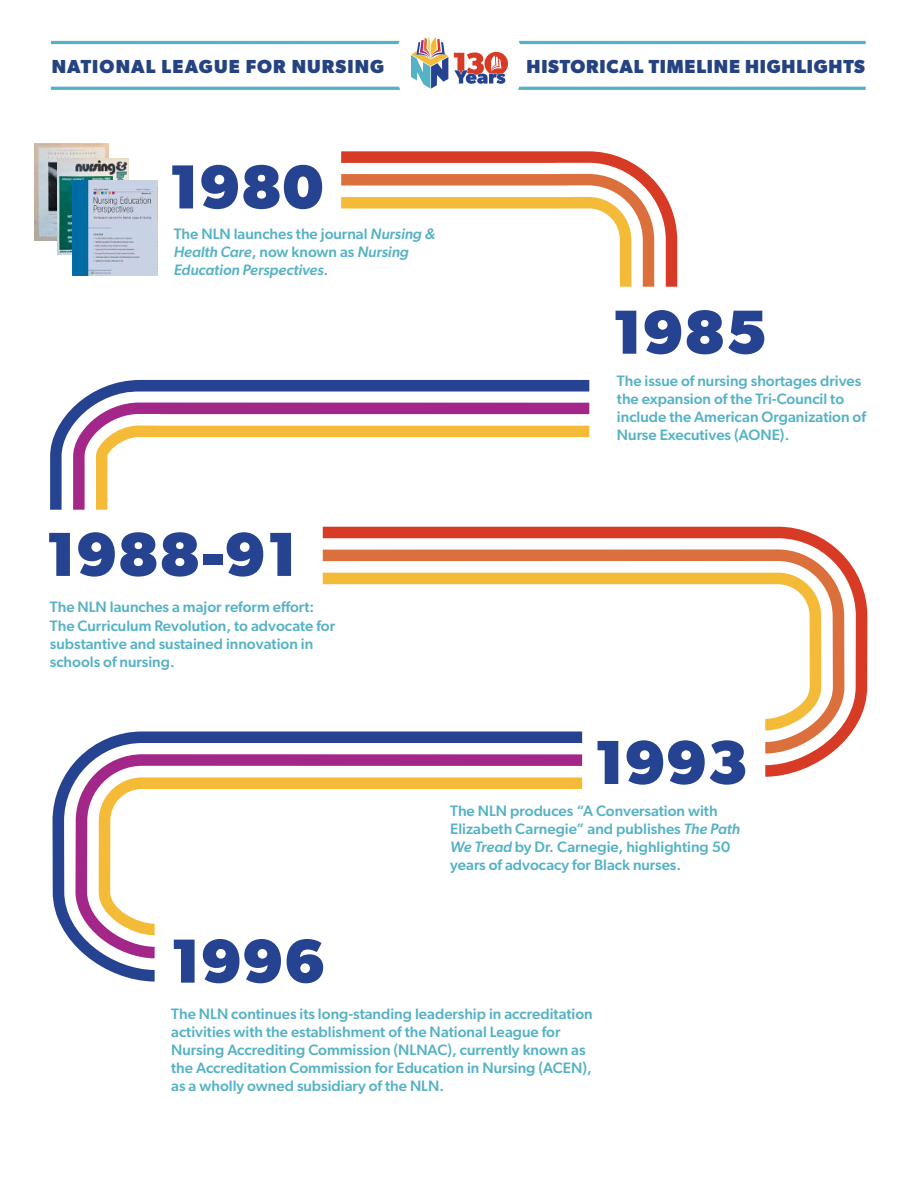
<style>
.page{position:relative;width:918px;height:1188px;background:#fff}
.page>*{position:absolute;margin:0;border:0;box-sizing:border-box;transform-origin:0 0}
.t1{font:700 62.4px "Gibson";color:#264391}
.t2{font:700 18.9px "Gibson";letter-spacing:.04em;color:#254380}
.t3{font:700 18.9px "Gibson";letter-spacing:.06em;color:#254380}
.t4{font:500 15.15px/18.1px "Gibson";color:#55b2c5}
.t5{font:italic 500 15.15px/18.1px "Gibson";color:#55b2c5}
.s1{font-style:normal}
.s2{font-style:italic}
</style>
<div class="page">
<svg style="left:51px;top:41px;width:349px;height:3px"></svg>
<svg style="left:51px;top:87px;width:349px;height:3px"></svg>
<svg style="left:519px;top:41px;width:347px;height:3px"></svg>
<svg style="left:518px;top:87px;width:348px;height:3px"></svg>
<svg style="left:411px;top:37px;width:37px;height:52px"></svg>
<svg style="left:454px;top:52px;width:54px;height:32px"></svg>
<svg style="left:341px;top:151px;width:336px;height:136px"></svg>
<svg style="left:50px;top:380px;width:539px;height:130px"></svg>
<svg style="left:323px;top:527px;width:544px;height:250px"></svg>
<svg style="left:53px;top:731px;width:529px;height:251px"></svg>
<img style="left:35px;top:143px;width:73px;height:97px">
<img style="left:57px;top:158px;width:72px;height:97px">
<img style="left:73px;top:180px;width:84px;height:96px">
<p class="t3" style="left:52px;top:55px;width:334px">NATIONAL LEAGUE FOR NURSING</p>
<p class="t2" style="left:527px;top:55px;width:340px">HISTORICAL TIMELINE HIGHLIGHTS</p>
<h1 class="t1" style="left:168px;top:150px;width:157px">1980</h1>
<p class="t5" style="left:174px;top:224px;width:263px"><span class="s1">The NLN launches the journal</span> Nursing &amp;<br>Health Care<span class="s1">, now known as</span> Nursing<br>Education Perspectives.</p>
<h1 class="t1" style="left:611px;top:295px;width:157px">1985</h1>
<p class="t4" style="left:617px;top:371px;width:251px">The issue of nursing shortages drives the expansion of the Tri-Council to include the American Organization of Nurse Executives (AONE).</p>
<h1 class="t1" style="left:45px;top:517px;width:254px">1988-91</h1>
<p class="t4" style="left:50px;top:598px;width:287px">The NLN launches a major reform effort:<br>The Curriculum Revolution, to advocate for substantive and sustained innovation in schools of nursing.</p>
<h1 class="t1" style="left:593px;top:725px;width:157px">1993</h1>
<p class="t4" style="left:450px;top:801px;width:291px">The NLN produces “A Conversation with Elizabeth Carnegie” and publishes <span class="s2">The Path We Tread</span> by Dr. Carnegie, highlighting 50 years of advocacy for Black nurses.</p>
<h1 class="t1" style="left:170px;top:924px;width:157px">1996</h1>
<p class="t4" style="left:171px;top:1004px;width:423px">The NLN continues its long-standing leadership in accreditation activities with the establishment of the National League for Nursing Accrediting Commission (NLNAC), currently known as the Accreditation Commission for Education in Nursing (ACEN), as a wholly owned subsidiary of the NLN.</p>
</div>
